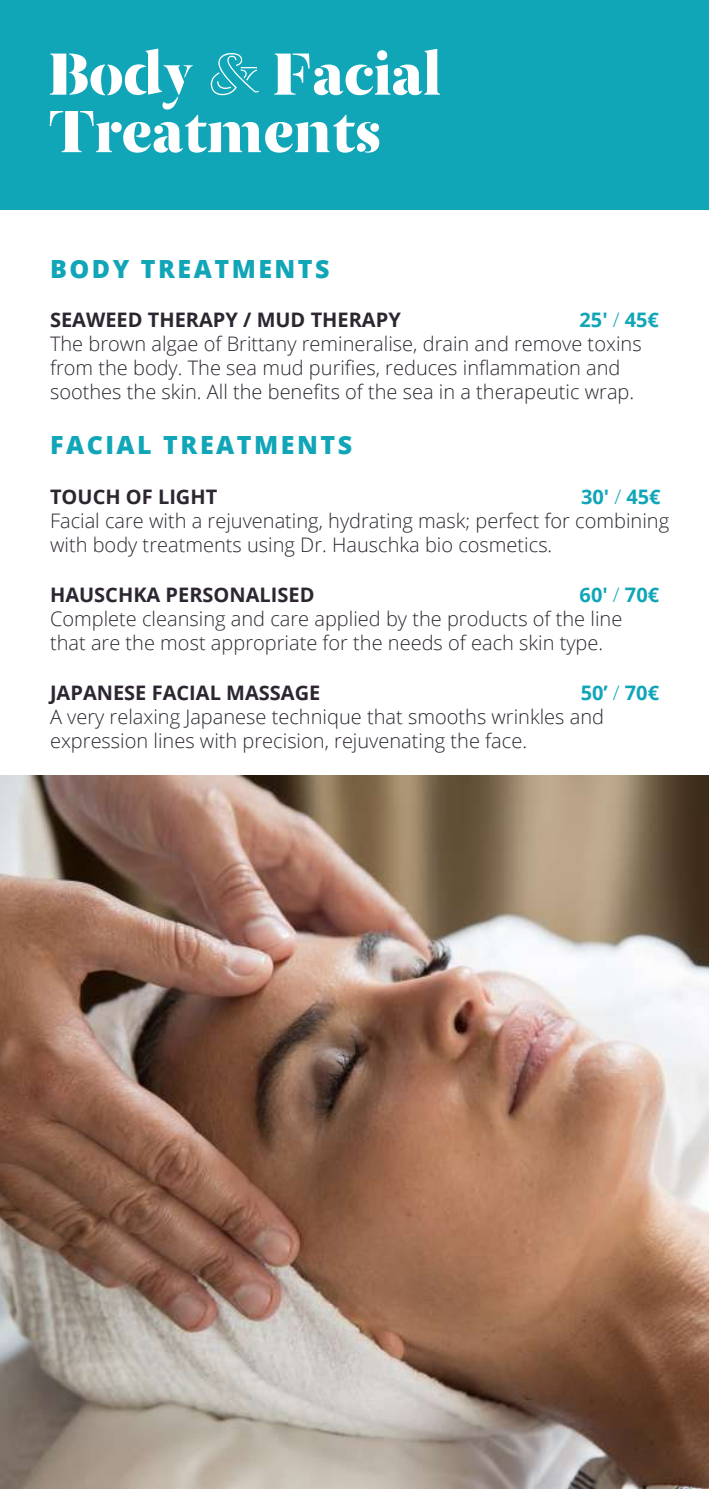
<style>
.page{position:relative;width:709px;height:1489px;background:#fff}
.page>*{position:absolute;margin:0;border:0;box-sizing:border-box;transform-origin:0 0}
.t1{font:65.25px/57.5px "Artiem";color:#fff}
.t2{font:800 25px "Open Sans";letter-spacing:.1em;color:#11a5b8}
.t3{font:300 20px/24px "Open Sans";color:#2d2631}
.t4{font:700 20px "Open Sans";color:#2d2631}
.s1{font-family:"Artiem Outline"}
.s2{font-weight:700;color:#11a5b8}
.s3{color:#11a5b8}
</style>
<div class="page">
<img style="left:0;top:775px;width:709px;height:713px">
<div style="left:0;top:0;width:709px;height:209px;background:#11a5b8"></div>
<h1 class="t1" style="left:48px;top:47px;width:394px">Body <span class="s1">&amp;</span> Facial<br>Treatments</h1>
<p class="t2" style="left:50px;top:249px;width:281px">BODY TREATMENTS</p>
<p class="t4" style="left:50px;top:305px;width:352px">SEAWEED THERAPY / MUD THERAPY</p>
<p class="t3" style="left:50px;top:307px;width:610px;text-indent:529px"><span class="s2">25'</span> <span class="s3">/</span> <span class="s2">45€ </span>The brown algae of Brittany remineralise, drain and remove toxins from the body. The sea mud purifies, reduces inflammation and soothes the skin. All the benefits of the sea in a therapeutic wrap.</p>
<p class="t2" style="left:50px;top:425px;width:304px">FACIAL TREATMENTS</p>
<p class="t4" style="left:50px;top:482px;width:169px">TOUCH OF LIGHT</p>
<p class="t3" style="left:50px;top:484px;width:620px;text-indent:531px"><span class="s2">30'</span> <span class="s3">/</span> <span class="s2">45€<br></span>Facial care with a rejuvenating, hydrating mask; perfect for combining with body treatments using Dr. Hauschka bio cosmetics.</p>
<p class="t4" style="left:50px;top:580px;width:266px">HAUSCHKA PERSONALISED</p>
<p class="t3" style="left:50px;top:582px;width:610px;text-indent:529px"><span class="s2">60'</span> <span class="s3">/</span> <span class="s2">70€<br></span>Complete cleansing and care applied by the products of the line that are the most appropriate for the needs of each skin type.</p>
<p class="t4" style="left:50px;top:678px;width:272px">JAPANESE FACIAL MASSAGE</p>
<p class="t3" style="left:50px;top:680px;width:610px;text-indent:530px"><span class="s2">50’</span> <span class="s3">/</span> <span class="s2">70€<br></span>A very relaxing Japanese technique that smooths wrinkles and expression lines with precision, rejuvenating the face.</p>
</div>
